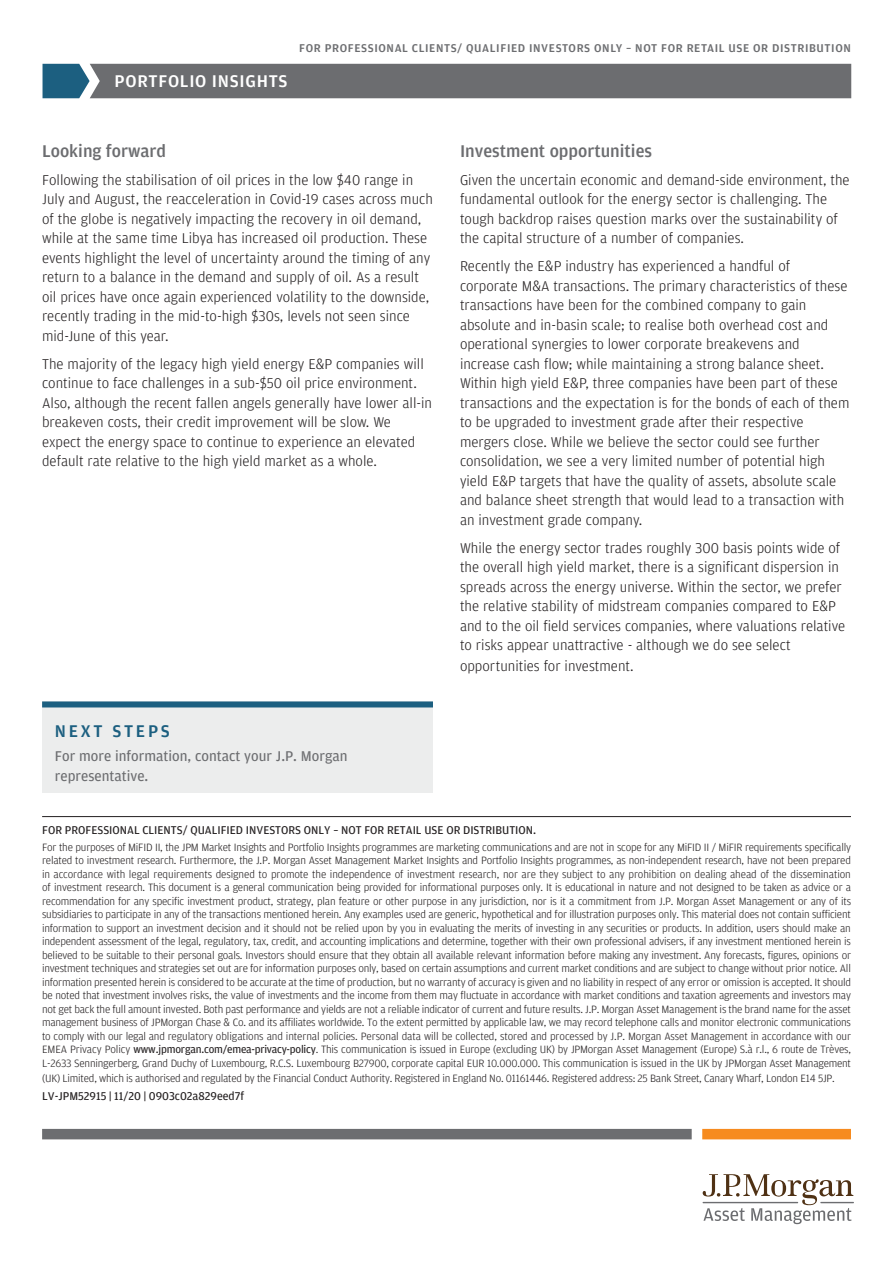
<style>
.page{position:relative;width:893px;height:1263px;background:#fff}
.page>*{position:absolute;margin:0;border:0;box-sizing:border-box;transform-origin:0 0}
._2nd_Subhead{font:500 18px "Amplitude";color:#6c6d70}
.t1{font:500 18px "Amplitude";letter-spacing:.04em;color:#fff}
.t2{font:500 18px "Amplitude";letter-spacing:.15em;color:#1c5f80}
.Body_Copy{font:300 15px/19.5px "Amplitude";color:#231f20}
.t3{font:15px/19.5px "Amplitude";color:#6c6d70}
.Disclaimer{font:12px "Amplitude";color:#231f20}
.t4{font:500 12px "Amplitude";letter-spacing:.05em;color:#6c6d70}
.Disclaimer-2{font:300 11.25px/13.5px "Amplitude";letter-spacing:-.02em;color:#231f20;text-align:justify}
.s1{font-weight:400}
</style>
<div class="page">
<div style="left:42px;top:1129px;width:650px;height:10px;background:#6c6d70"></div>
<div style="left:702px;top:1129px;width:149px;height:10px;background:#f68b1f"></div>
<hr style="left:820px;top:1202px;width:34px;height:1px;background:#6c6d70">
<svg style="left:703px;top:1174px;width:150px;height:50px"></svg>
<div style="left:43px;top:64px;width:808px;height:34px;background:#6c6d70"></div>
<div style="left:42px;top:701px;width:391px;height:92px;background:#eceded"></div>
<div style="left:42px;top:701px;width:391px;height:6px;background:#1c5f80"></div>
<hr style="left:42px;top:816px;width:809px;height:1px;background:#231f20">
<h1 class="t1" style="left:115px;top:69px;width:174px">PORTFOLIO INSIGHTS</h1>
<p class="t4" style="left:299px;top:40px;width:553px">FOR PROFESSIONAL CLIENTS/ QUALIFIED INVESTORS ONLY – NOT FOR RETAIL USE OR DISTRIBUTION</p>
<p class="_2nd_Subhead" style="left:42px;top:140px;width:126px">Looking forward</p>
<p class="Body_Copy" style="left:42px;top:170px;width:392px">Following the stabilisation of oil prices in the low $40 range in July and August, the reacceleration in Covid-19 cases across much of the globe is negatively impacting the recovery in oil demand, while at the same time Libya has increased oil production. These events highlight the level of uncertainty around the timing of any return to a balance in the demand and supply of oil. As a result oil prices have once again experienced volatility to the downside, recently trading in the mid-to-high $30s, levels not seen since mid-June of this year.</p>
<p class="Body_Copy" style="left:42px;top:354px;width:391px">The majority of the legacy high yield energy E&amp;P companies will continue to face challenges in a sub-$50 oil price environment.<br>Also, although the recent fallen angels generally have lower all-in breakeven costs, their credit improvement will be slow. We expect the energy space to continue to experience an elevated default rate relative to the high yield market as a whole.</p>
<h1 class="t2" style="left:55px;top:720px;width:117px">NEXT STEPS</h1>
<h2 class="t3" style="left:55px;top:746px;width:294px">For more information, contact your J.P. Morgan representative.</h2>
<p class="_2nd_Subhead" style="left:460px;top:140px;width:194px">Investment opportunities</p>
<p class="Body_Copy" style="left:460px;top:170px;width:391px">Given the uncertain economic and demand-side environment, the fundamental outlook for the energy sector is challenging. The tough backdrop raises question marks over the sustainability of the capital structure of a number of companies.</p>
<p class="Body_Copy" style="left:460px;top:256px;width:391px">Recently the E&amp;P industry has experienced a handful of corporate M&amp;A transactions. The primary characteristics of these transactions have been for the combined company to gain absolute and in-basin scale; to realise both overhead cost and operational synergies to lower corporate breakevens and increase cash flow; while maintaining a strong balance sheet.<br>Within high yield E&amp;P, three companies have been part of these transactions and the expectation is for the bonds of each of them to be upgraded to investment grade after their respective mergers close. While we believe the sector could see further consolidation, we see a very limited number of potential high yield E&amp;P targets that have the quality of assets, absolute scale and balance sheet strength that would lead to a transaction with an investment grade company.</p>
<p class="Body_Copy" style="left:460px;top:538px;width:387px">While the energy sector trades roughly 300 basis points wide of the overall high yield market, there is a significant dispersion in spreads across the energy universe. Within the sector, we prefer the relative stability of midstream companies compared to E&amp;P and to the oil field services companies, where valuations relative to risks appear unattractive - although we do see select opportunities for investment.</p>
<p class="Disclaimer" style="left:42px;top:822px;width:496px">FOR PROFESSIONAL CLIENTS/ QUALIFIED INVESTORS ONLY – NOT FOR RETAIL USE OR DISTRIBUTION.</p>
<p class="Disclaimer-2" style="left:42px;top:840px;width:810px">For the purposes of MiFID II, the JPM Market Insights and Portfolio Insights programmes are marketing communications and are not in scope for any MiFID II / MiFIR requirements specifically related to investment research. Furthermore, the J.P. Morgan Asset Management Market Insights and Portfolio Insights programmes, as non-independent research, have not been prepared in accordance with legal requirements designed to promote the independence of investment research, nor are they subject to any prohibition on dealing ahead of the dissemination of investment research. This document is a general communication being provided for informational purposes only. It is educational in nature and not designed to be taken as advice or a recommendation for any specific investment product, strategy, plan feature or other purpose in any jurisdiction, nor is it a commitment from J.P. Morgan Asset Management or any of its subsidiaries to participate in any of the transactions mentioned herein. Any examples used are generic, hypothetical and for illustration purposes only. This material does not contain sufficient information to support an investment decision and it should not be relied upon by you in evaluating the merits of investing in any securities or products. In addition, users should make an independent assessment of the legal, regulatory, tax, credit, and accounting implications and determine, together with their own professional advisers, if any investment mentioned herein is believed to be suitable to their personal goals. Investors should ensure that they obtain all available relevant information before making any investment. Any forecasts, figures, opinions or investment techniques and strategies set out are for information purposes only, based on certain assumptions and current market conditions and are subject to change without prior notice. All information presented herein is considered to be accurate at the time of production, but no warranty of accuracy is given and no liability in respect of any error or omission is accepted. It should be noted that investment involves risks, the value of investments and the income from them may fluctuate in accordance with market conditions and taxation agreements and investors may not get back the full amount invested. Both past performance and yields are not a reliable indicator of current and future results. J.P. Morgan Asset Management is the brand name for the asset management business of JPMorgan Chase &amp; Co. and its affiliates worldwide. To the extent permitted by applicable law, we may record telephone calls and monitor electronic communications to comply with our legal and regulatory obligations and internal policies. Personal data will be collected, stored and processed by J.P. Morgan Asset Management in accordance with our EMEA Privacy Policy <span class="s1">www.jpmorgan.com/emea-privacy-policy</span>. This communication is issued in Europe (excluding UK) by JPMorgan Asset Management (Europe) S.à r.l., 6 route de Trèves, L-2633 Senningerberg, Grand Duchy of Luxembourg, R.C.S. Luxembourg B27900, corporate capital EUR 10.000.000. This communication is issued in the UK by JPMorgan Asset Management</p>
<p class="Disclaimer-2" style="left:42px;top:1071px;width:794px">(UK) Limited, which is authorised and regulated by the Financial Conduct Authority. Registered in England No. 01161446. Registered address: 25 Bank Street, Canary Wharf, London E14 5JP.</p>
<p class="Disclaimer" style="left:42px;top:1088px;width:204px">LV-JPM52915 | 11/20 | 0903c02a829eed7f</p>
</div>
